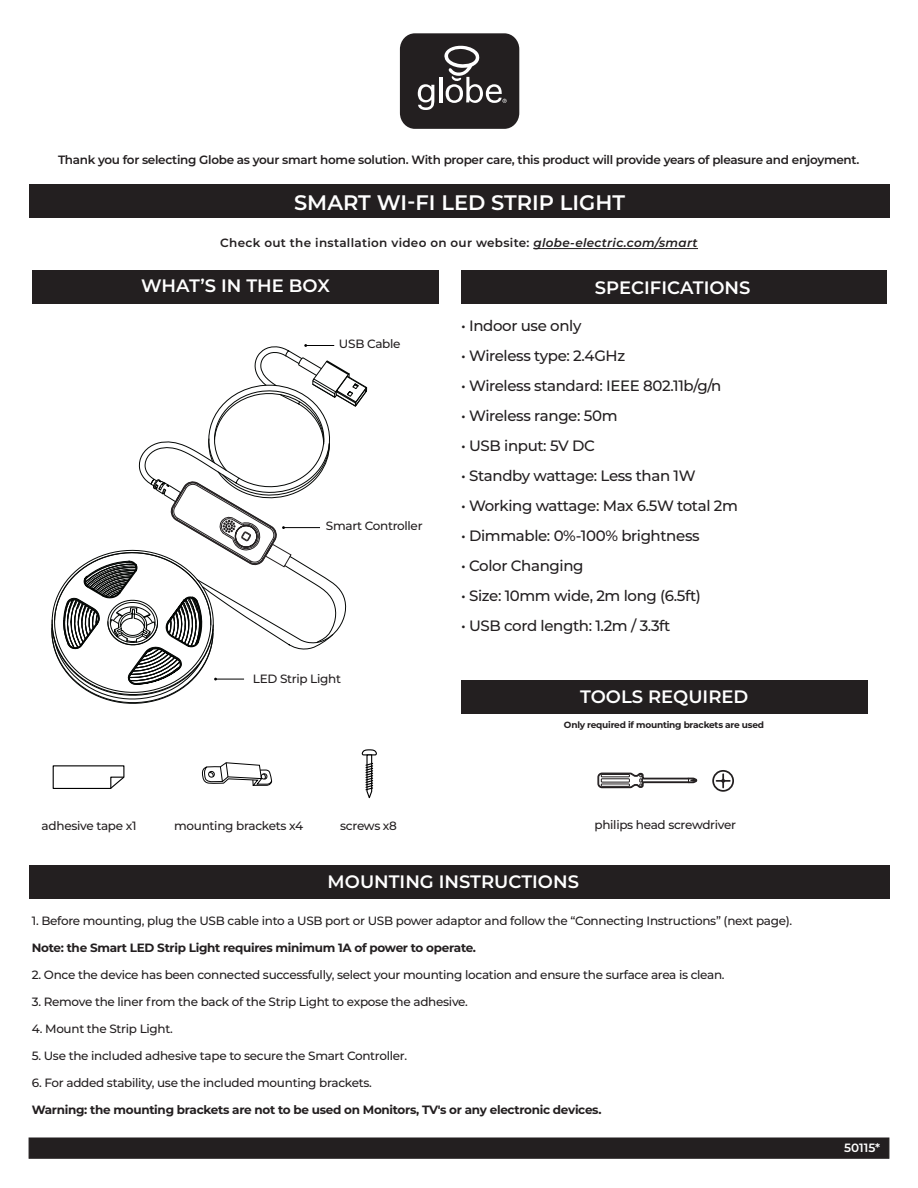
<style>
.page{position:relative;width:918px;height:1188px;background:#fff}
.page>*{position:absolute;margin:0;border:0;box-sizing:border-box;transform-origin:0 0}
.t1{font:600 21px "Montserrat";color:#fff}
.t2{font:600 18px "Montserrat";color:#fff}
.t3{font:500 15px "Montserrat";letter-spacing:-.025em;color:#231f20}
.t4{font:500 12px "Montserrat";letter-spacing:-.025em;color:#231f20}
.t5{font:700 12px "Montserrat";letter-spacing:-.025em;color:#231f20}
.t6{font:600 12px "Montserrat";letter-spacing:-.025em;color:#231f20}
.t7{font:600 12px "Montserrat";letter-spacing:.025em;color:#231f20}
.t8{font:600 12px "Montserrat";color:#fff}
.t9{font:700 9px "Montserrat";letter-spacing:-.025em;color:#231f20}
.s1{font-style:italic}
</style>
<div class="page">
<div style="left:461px;top:271px;width:426px;height:33px;background:#231f20"></div>
<div style="left:29px;top:865px;width:860px;height:34px;background:#231f20"></div>
<div style="left:29px;top:184px;width:860px;height:34px;background:#231f20"></div>
<div style="left:400px;top:33px;width:119px;height:96px;background:#231f20;border-radius:15px"></div>
<svg style="left:418px;top:84px;width:16px;height:26px"></svg>
<hr style="left:439px;top:77px;width:3px;height:25px;background:#fff">
<svg style="left:444px;top:45px;width:63px;height:58px"></svg>
<div style="left:32px;top:270px;width:407px;height:33px;background:#231f20"></div>
<hr style="left:534px;top:248px;width:164px;height:1px;background:#231f20">
<svg style="left:202px;top:762px;width:71px;height:24px"></svg>
<svg style="left:52px;top:765px;width:73px;height:24px"></svg>
<svg style="left:362px;top:749px;width:15px;height:50px"></svg>
<div style="left:461px;top:681px;width:407px;height:33px;background:#231f20"></div>
<svg style="left:597px;top:772px;width:101px;height:17px"></svg>
<svg style="left:713px;top:771px;width:20px;height:20px"></svg>
<div style="left:712px;top:770px;width:22px;height:22px;border:2px solid #231f20;border-radius:50%"></div>
<svg style="left:717px;top:774px;width:13px;height:14px"></svg>
<svg style="left:51px;top:344px;width:316px;height:360px"></svg>
<div style="left:29px;top:1138px;width:860px;height:20px;background:#231f20"></div>
<p class="t6" style="left:58px;top:151px;width:803px">Thank you for selecting Globe as your smart home solution. With proper care, this product will provide years of pleasure and enjoyment.</p>
<h1 class="t1" style="left:294px;top:188px;width:333px">SMART WI-FI LED STRIP LIGHT</h1>
<p class="t7" style="left:220px;top:235px;width:479px">Check out the installation video on our website: <span class="s1">globe-electric.com/smart</span></p>
<h2 class="t2" style="left:141px;top:273px;width:190px">WHAT’S IN THE BOX</h2>
<p class="t4" style="left:339px;top:336px;width:63px">USB Cable</p>
<p class="t4" style="left:326px;top:518px;width:98px">Smart Controller</p>
<p class="t4" style="left:253px;top:671px;width:90px">LED Strip Light</p>
<p class="t4" style="left:42px;top:817px;width:96px">adhesive tape x1</p>
<p class="t4" style="left:174px;top:817px;width:130px">mounting brackets x4</p>
<p class="t4" style="left:340px;top:817px;width:58px">screws x8</p>
<h2 class="t2" style="left:595px;top:275px;width:157px">SPECIFICATIONS</h2>
<p class="t3" style="left:461px;top:315px;width:122px">• Indoor use only</p>
<p class="t3" style="left:461px;top:345px;width:166px">• Wireless type: 2.4GHz</p>
<p class="t3" style="left:461px;top:375px;width:262px">• Wireless standard: IEEE 802.11b/g/n</p>
<p class="t3" style="left:461px;top:405px;width:158px">• Wireless range: 50m</p>
<p class="t3" style="left:461px;top:435px;width:135px">• USB input: 5V DC</p>
<p class="t3" style="left:461px;top:465px;width:236px">• Standby wattage: Less than 1W</p>
<p class="t3" style="left:461px;top:495px;width:278px">• Working wattage: Max 6.5W total 2m</p>
<p class="t3" style="left:461px;top:525px;width:240px">• Dimmable: 0%-100% brightness</p>
<p class="t3" style="left:461px;top:555px;width:124px">• Color Changing</p>
<p class="t3" style="left:461px;top:585px;width:241px">• Size: 10mm wide, 2m long (6.5ft)</p>
<p class="t3" style="left:461px;top:615px;width:211px">• USB cord length: 1.2m / 3.3ft</p>
<h2 class="t2" style="left:580px;top:684px;width:170px">TOOLS REQUIRED</h2>
<p class="t9" style="left:564px;top:718px;width:202px">Only required if mounting brackets are used</p>
<p class="t4" style="left:594px;top:816px;width:143px">philips head screwdriver</p>
<h2 class="t2" style="left:328px;top:869px;width:253px">MOUNTING INSTRUCTIONS</h2>
<p class="t4" style="left:32px;top:913px;width:762px">1. Before mounting, plug the USB cable into a USB port or USB power adaptor and follow the “Connecting Instructions” (next page).</p>
<p class="t5" style="left:32px;top:939px;width:446px">Note: the Smart LED Strip Light requires minimum 1A of power to operate.</p>
<p class="t4" style="left:32px;top:967px;width:694px">2. Once the device has been connected successfully, select your mounting location and ensure the surface area is clean.</p>
<p class="t4" style="left:32px;top:994px;width:438px">3. Remove the liner from the back of the Strip Light to expose the adhesive.</p>
<p class="t4" style="left:32px;top:1021px;width:143px">4. Mount the Strip Light.</p>
<p class="t4" style="left:32px;top:1048px;width:377px">5. Use the included adhesive tape to secure the Smart Controller.</p>
<p class="t4" style="left:32px;top:1075px;width:342px">6. For added stability, use the included mounting brackets.</p>
<p class="t5" style="left:32px;top:1101px;width:571px">Warning: the mounting brackets are not to be used on Monitors, TV's or any electronic devices.</p>
<p class="t8" style="left:844px;top:1139px;width:38px">50115*</p>
</div>
